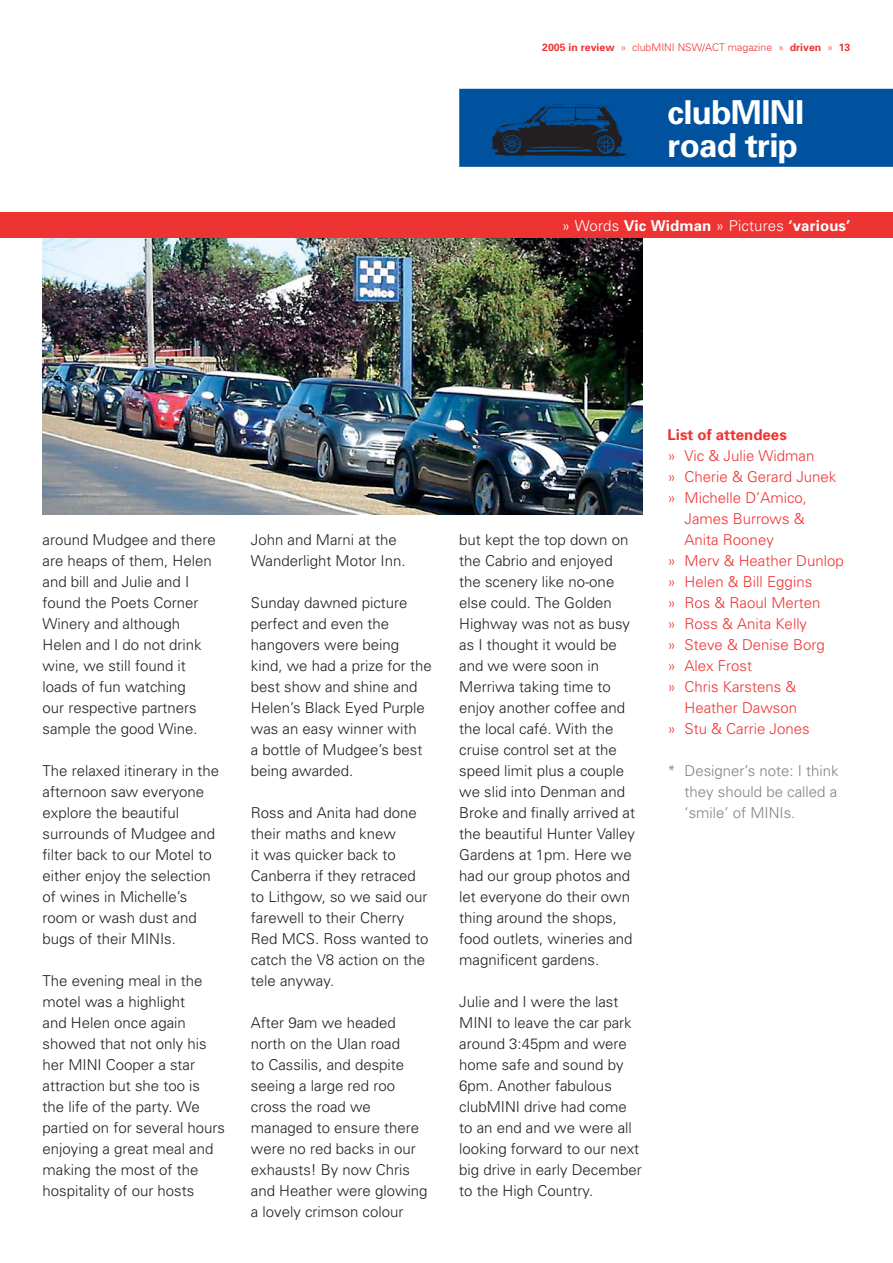
<style>
.page{position:relative;width:893px;height:1263px;background:#fff}
.page>*{position:absolute;margin:0;border:0;box-sizing:border-box;transform-origin:0 0}
.t1{font:700 33px/33px "Univers";letter-spacing:-.02em;color:#fff}
.t2{font:300 15px/21px "Univers";color:#231f20}
.t3{font:300 15px "Univers";color:#ee3433}
.t4{font:300 15px/21px "Univers";color:#808285;text-align:justify}
.t5{font:700 15px "Univers";letter-spacing:.01em;color:#fff}
.t6{font:700 15px "Univers";color:#ee3433}
.t7{font:300 10.5px "Univers";color:#ee3433}
.s1{font-weight:700}
.s2{font-weight:300}
</style>
<div class="page">
<div style="left:459px;top:89px;width:434px;height:78px;background:#00529f"></div>
<img style="left:492px;top:104px;width:134px;height:52px">
<img style="left:42px;top:238px;width:600px;height:276px">
<div style="left:0;top:213px;width:893px;height:25px;background:#ee3433"></div>
<p class="t7" style="left:542px;top:43px;width:310px"><span class="s1">2005 in review</span> » clubMINI NSW/ACT magazine » <span class="s1">driven</span> » <span class="s1">13</span></p>
<h1 class="t1" style="left:668px;top:99px;width:138px">clubMINI road trip</h1>
<p class="t5" style="left:562px;top:220px;width:290px"><span class="s2">» Words</span> Vic Widman <span class="s2">» Pictures</span> ‘various’</p>
<p class="t2" style="left:43px;top:530px;width:175px">around Mudgee and there are heaps of them, Helen and bill and Julie and I found the Poets Corner<br>Winery and although<br>Helen and I do not drink wine, we still found it loads of fun watching<br>our respective partners sample the good Wine.</p>
<p class="t2" style="left:43px;top:761px;width:178px">The relaxed itinerary in the afternoon saw everyone explore the beautiful surrounds of Mudgee and filter back to our Motel to either enjoy the selection of wines in Michelle’s room or wash dust and bugs of their MINIs.</p>
<p class="t2" style="left:43px;top:971px;width:184px">The evening meal in the motel was a highlight<br>and Helen once again showed that not only his her MINI Cooper a star attraction but she too is the life of the party. We partied on for several hours enjoying a great meal and making the most of the hospitality of our hosts</p>
<p class="t2" style="left:251px;top:530px;width:156px">John and Marni at the<br>Wanderlight Motor Inn.</p>
<p class="t2" style="left:251px;top:593px;width:182px">Sunday dawned picture perfect and even the hangovers were being kind, we had a prize for the best show and shine and<br>Helen’s Black Eyed Purple was an easy winner with<br>a bottle of Mudgee’s best being awarded.</p>
<p class="t2" style="left:251px;top:803px;width:179px">Ross and Anita had done their maths and knew<br>it was quicker back to<br>Canberra if they retraced to Lithgow, so we said our farewell to their Cherry<br>Red MCS. Ross wanted to catch the V8 action on the tele anyway.</p>
<p class="t2" style="left:251px;top:1013px;width:178px">After 9am we headed north on the Ulan road<br>to Cassilis, and despite seeing a large red roo cross the road we managed to ensure there were no red backs in our exhausts! By now Chris and Heather were glowing a lovely crimson colour</p>
<p class="t2" style="left:459px;top:530px;width:177px">but kept the top down on the Cabrio and enjoyed the scenery like no-one else could. The Golden<br>Highway was not as busy as I thought it would be and we were soon in<br>Merriwa taking time to enjoy another coffee and the local café. With the cruise control set at the speed limit plus a couple we slid into Denman and<br>Broke and finally arrived at the beautiful Hunter Valley<br>Gardens at 1pm. Here we had our group photos and let everyone do their own thing around the shops, food outlets, wineries and magnificent gardens.</p>
<p class="t2" style="left:459px;top:992px;width:184px">Julie and I were the last<br>MINI to leave the car park around 3:45pm and were home safe and sound by<br>6pm. Another fabulous clubMINI drive had come to an end and we were all looking forward to our next big drive in early December to the High Country.</p>
<p class="t6" style="left:668px;top:429px;width:121px">List of attendees</p>
<p class="t3" style="left:668px;top:450px;width:148px">» Vic &amp; Julie Widman</p>
<p class="t3" style="left:668px;top:471px;width:170px">» Cherie &amp; Gerard Junek</p>
<p class="t3" style="left:668px;top:492px;width:141px">» Michelle D’Amico,</p>
<p class="t3" style="left:685px;top:513px;width:122px">James Burrows &amp;</p>
<p class="t3" style="left:685px;top:534px;width:91px">Anita Rooney</p>
<p class="t3" style="left:668px;top:555px;width:178px">» Merv &amp; Heather Dunlop</p>
<p class="t3" style="left:668px;top:576px;width:146px">» Helen &amp; Bill Eggins</p>
<p class="t3" style="left:668px;top:597px;width:154px">» Ros &amp; Raoul Merten</p>
<p class="t3" style="left:668px;top:618px;width:141px">» Ross &amp; Anita Kelly</p>
<p class="t3" style="left:668px;top:639px;width:159px">» Steve &amp; Denise Borg</p>
<p class="t3" style="left:668px;top:660px;width:86px">» Alex Frost</p>
<p class="t3" style="left:668px;top:681px;width:130px">» Chris Karstens &amp;</p>
<p class="t3" style="left:685px;top:702px;width:114px">Heather Dawson</p>
<p class="t3" style="left:668px;top:723px;width:144px">» Stu &amp; Carrie Jones</p>
<p class="t4" style="left:685px;top:761px;width:155px;text-indent:-17px">* Designer’s note: I think they should be called a ‘smile’ of MINIs.</p>
</div>
